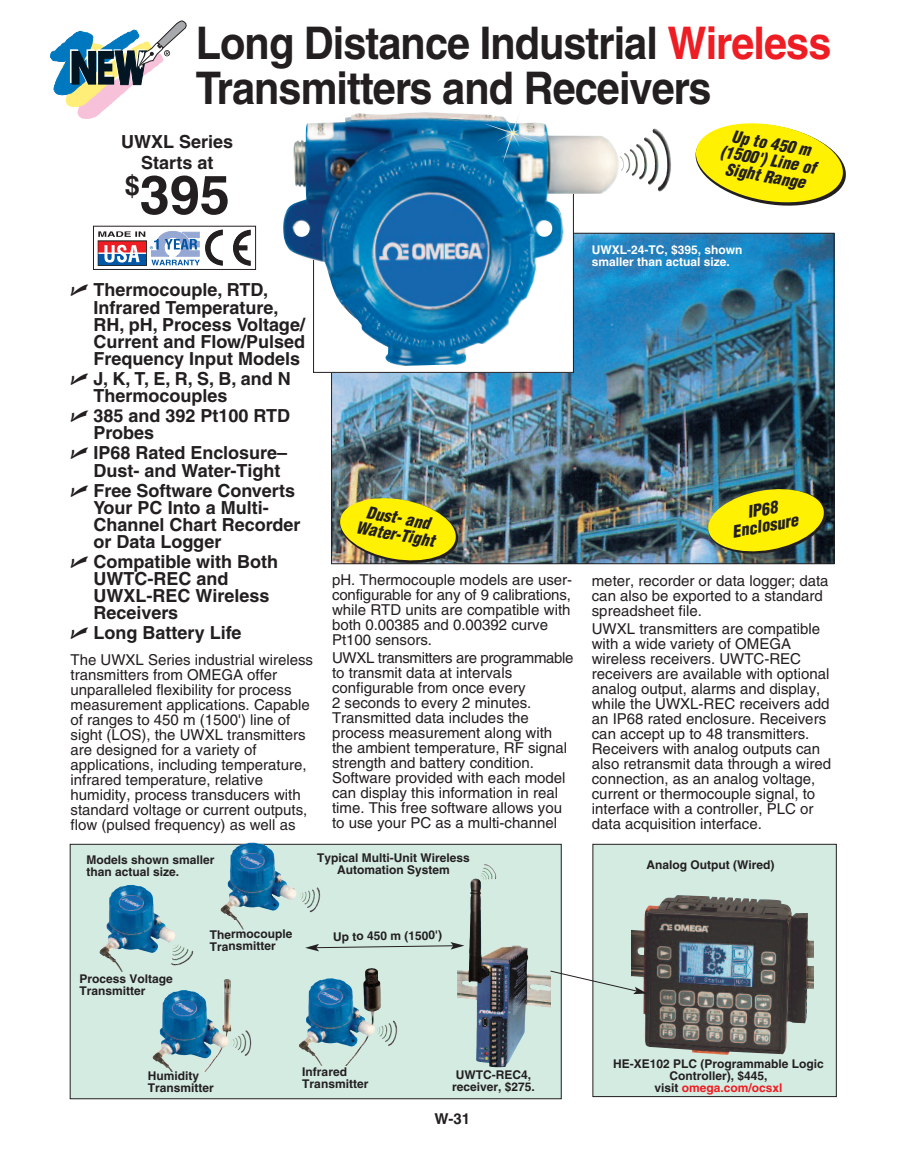
<style>
.page{position:relative;width:905px;height:1168px;background:#fff}
.page>*{position:absolute;margin:0;border:0;box-sizing:border-box;transform-origin:0 0}
.t1{font:700 54px "Helvetica";color:#231f20}
.t2{font:700 45px/45px "Helvetica";letter-spacing:-.02em;color:#231f20;scale:.92 1}
.t3{font:700 18px/17.1px "Helvetica";color:#231f20}
.t4{font:italic 900 condensed 16.5px/33px "Helvetica";color:#231f20}
.t5{font:15px/15px "Helvetica";color:#231f20}
.t6{font:700 15px "Helvetica";color:#231f20}
.t7{font:700 12px/12px "Helvetica";color:#231f20}
.t8{font:700 12px/12px "Helvetica";color:#fff}
.s1{color:#ee1d23}
</style>
<div class="page">
<img style="left:333px;top:235px;width:499px;height:327px">
<svg style="left:50px;top:20px;width:137px;height:99px"></svg>
<div style="left:93px;top:226px;width:163px;height:44px;border:1px solid #231f20"></div>
<svg style="left:98px;top:230px;width:152px;height:36px"></svg>
<div style="left:234px;top:245px;width:13px;height:5px;background:#231f20"></div>
<img style="left:622px;top:128px;width:49px;height:64px">
<div style="left:593px;top:844px;width:243px;height:252px;background:#d4ebe2"></div>
<div style="left:592px;top:844px;width:244px;height:253px;border:1px solid #231f20"></div>
<div style="left:70px;top:844px;width:491px;height:255px;background:#d4ebe2"></div>
<div style="left:70px;top:844px;width:491px;height:255px;border:1px solid #231f20"></div>
<img style="left:631px;top:895px;width:182px;height:160px">
<img style="left:99px;top:885px;width:76px;height:87px">
<img style="left:458px;top:878px;width:92px;height:189px">
<img style="left:152px;top:979px;width:79px;height:92px">
<img style="left:299px;top:968px;width:80px;height:97px">
<svg style="left:305px;top:942px;width:159px;height:9px"></svg>
<svg style="left:549px;top:970px;width:98px;height:24px"></svg>
<img style="left:479px;top:864px;width:18px;height:16px">
<img style="left:170px;top:943px;width:23px;height:23px">
<img style="left:299px;top:887px;width:22px;height:26px">
<img style="left:375px;top:1020px;width:23px;height:26px">
<img style="left:220px;top:842px;width:77px;height:88px">
<svg style="left:695px;top:123px;width:151px;height:83px"></svg>
<img style="left:230px;top:1030px;width:22px;height:26px">
<img style="left:705px;top:485px;width:124px;height:73px">
<img style="left:283px;top:112px;width:339px;height:258px">
<img style="left:482px;top:112px;width:62px;height:51px">
<img style="left:337px;top:494px;width:124px;height:71px">
<h2 class="t2" style="left:196px;top:25px;width:692px">Long Distance Industrial <span class="s1">Wireless<br></span>Transmitters and Receivers</h2>
<p class="t3" style="left:121px;top:133px;width:114px;line-height:21px;text-align:center">UWXL Series<br>Starts at</p>
<h1 class="t1" style="left:125px;top:175px;width:107px"><sup>$</sup>395</h1>
<p class="t3" style="left:93px;top:283px;width:213px">Thermocouple, RTD,<br>Infrared Temperature,<br>RH, pH, Process Voltage/<br>Current and Flow/Pulsed<br>Frequency Input Models</p>
<p class="t3" style="left:93px;top:372px;width:199px">J, K, T, E, R, S, B, and N<br>Thermocouples</p>
<p class="t3" style="left:93px;top:409px;width:198px">385 and 392 Pt100 RTD<br>Probes</p>
<p class="t3" style="left:93px;top:446px;width:195px">IP68 Rated Enclosure–<br>Dust- and Water-Tight</p>
<p class="t3" style="left:93px;top:483px;width:208px">Free Software Converts<br>Your PC Into a Multi-<br>Channel Chart Recorder or Data Logger</p>
<p class="t3" style="left:93px;top:555px;width:186px">Compatible with Both<br>UWTC-REC and<br>UWXL-REC Wireless<br>Receivers</p>
<p class="t3" style="left:93px;top:626px;width:149px">Long Battery Life</p>
<p class="t5" style="left:70px;top:654px;width:244px">The UWXL Series industrial wireless transmitters from OMEGA offer unparalleled flexibility for process measurement applications. Capable of ranges to 450 m (1500') line of sight (LOS), the UWXL transmitters are designed for a variety of applications, including temperature, infrared temperature, relative humidity, process transducers with standard voltage or current outputs, flow (pulsed frequency) as well as</p>
<p class="t4" style="left:369px;top:497px;width:66px;rotate:10deg">Dust- and</p>
<p class="t4" style="left:359px;top:512px;width:81px;rotate:10deg">Water-Tight</p>
<p class="t5" style="left:332px;top:573px;width:242px">pH. Thermocouple models are user&shy;configurable for any of 9 calibrations, while RTD units are compatible with both 0.00385 and 0.00392 curve<br>Pt100 sensors.</p>
<p class="t5" style="left:332px;top:652px;width:243px">UWXL transmitters are programmable to transmit data at intervals configurable from once every<br>2 seconds to every 2 minutes.<br>Transmitted data includes the process measurement along with the ambient temperature, RF signal strength and battery condition.<br>Software provided with each model can display this information in real time. This free software allows you to use your PC as a multi-channel</p>
<p class="t7" style="left:87px;top:855px;width:130px">Models shown smaller than actual size.</p>
<p class="t7" style="left:317px;top:853px;width:154px;text-align:center">Typical Multi-Unit Wireless<br>Automation System</p>
<p class="t4" style="left:734px;top:121px;width:83px;rotate:10deg">Up to 450 m<br>Sight Range</p>
<p class="t4" style="left:723px;top:136px;width:98px;rotate:10deg">(1500') Line of</p>
<p class="t8" style="left:591px;top:245px;width:152px">UWXL-24-TC, $395, shown smaller than actual size.</p>
<p class="t4" style="left:728px;top:508px;width:68px;line-height:16.5px;text-align:center;rotate:-10deg">IP68<br>Enclosure</p>
<p class="t5" style="left:591px;top:574px;width:238px">meter, recorder or data logger; data can also be exported to a standard spreadsheet file.</p>
<p class="t5" style="left:591px;top:623px;width:241px">UWXL transmitters are compatible with a wide variety of OMEGA wireless receivers. UWTC-REC receivers are available with optional analog output, alarms and display, while the UWXL-REC receivers add an IP68 rated enclosure. Receivers can accept up to 48 transmitters.<br>Receivers with analog outputs can also retransmit data through a wired connection, as an analog voltage, current or thermocouple signal, to interface with a controller, PLC or data acquisition interface.</p>
<p class="t7" style="left:646px;top:860px;width:129px">Analog Output (Wired)</p>
<p class="t7" style="left:80px;top:974px;width:95px">Process Voltage<br>Transmitter</p>
<p class="t7" style="left:209px;top:930px;width:84px;rotate:-1deg">Thermocouple<br>Transmitter</p>
<p class="t7" style="left:333px;top:932px;width:110px;rotate:-1deg">Up to 450 m (1500')</p>
<p class="t7" style="left:148px;top:1071px;width:67px">Humidity<br>Transmitter</p>
<p class="t7" style="left:302px;top:1067px;width:67px">Infrared<br>Transmitter</p>
<p class="t7" style="left:452px;top:1069px;width:84px;text-align:center">UWTC-REC4, receiver, $275.</p>
<p class="t7" style="left:613px;top:1058px;width:212px;text-align:center">HE-XE102 PLC (Programmable Logic<br>Controller), $445,<br>visit <span class="s1">omega.com/ocsxl</span></p>
<p class="t6" style="left:434px;top:1113px;width:37px">W-31</p>
</div>
